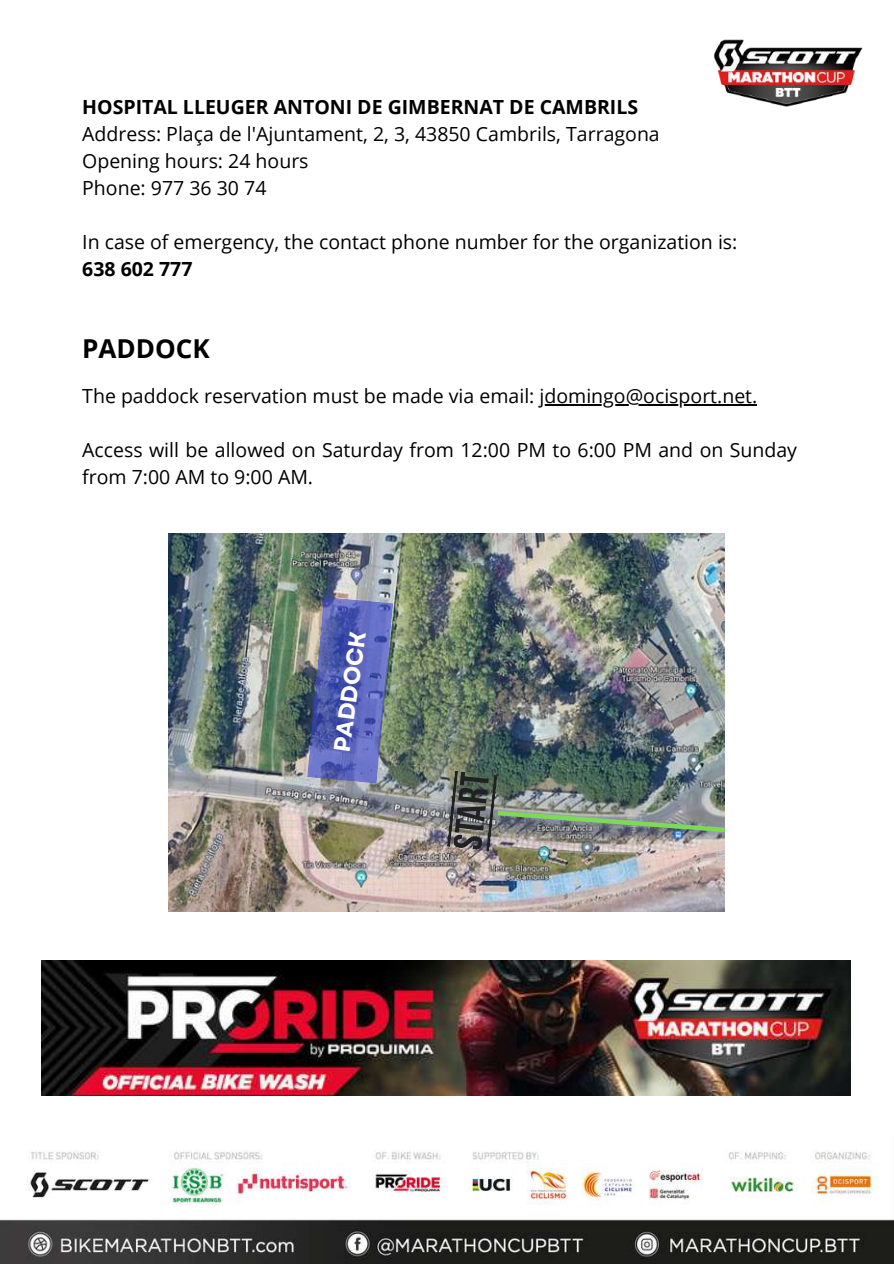
<style>
.page{position:relative;width:894px;height:1264px;background:#fff}
.page>*{position:absolute;margin:0;border:0;box-sizing:border-box;transform-origin:0 0}
.t1{font:700 26.1px "Open Sans";color:#000}
.t2{font:700 23.1px "Garet";color:#fff}
.t3{font:19.5px/27px "Open Sans";color:#000}
.t4{font:700 19.5px "Open Sans";color:#000}
</style>
<div class="page">
<img style="left:169px;top:534px;width:555px;height:377px">
<img style="left:446px;top:770px;width:279px;height:81px">
<img style="left:307px;top:597px;width:86px;height:186px">
<hr style="left:539px;top:404px;width:218px;height:1px;background:#000">
<img style="left:713px;top:39px;width:150px;height:68px">
<img style="left:41px;top:960px;width:809px;height:135px">
<img style="left:0;top:1150px;width:893px;height:113px">
<p class="t4" style="left:82px;top:93px;width:557px">HOSPITAL LLEUGER ANTONI DE GIMBERNAT DE CAMBRILS</p>
<p class="t3" style="left:82px;top:120px;width:579px">Address: Plaça de l'Ajuntament, 2, 3, 43850 Cambrils, Tarragona<br>Opening hours: 24 hours<br>Phone: 977 36 30 74</p>
<p class="t3" style="left:82px;top:228px;width:656px">In case of emergency, the contact phone number for the organization is:</p>
<p class="t4" style="left:82px;top:255px;width:112px">638 602 777</p>
<h1 class="t1" style="left:82px;top:330px;width:129px">PADDOCK</h1>
<p class="t3" style="left:82px;top:382px;width:676px">The paddock reservation must be made via email: jdomingo@ocisport.net.</p>
<p class="t3" style="left:82px;top:436px;width:716px">Access will be allowed on Saturday from 12:00 PM to 6:00 PM and on Sunday from 7:00 AM to 9:00 AM.</p>
<p class="t2" style="left:325px;top:749px;width:124px;rotate:-82deg">PADDOCK</p>
</div>
